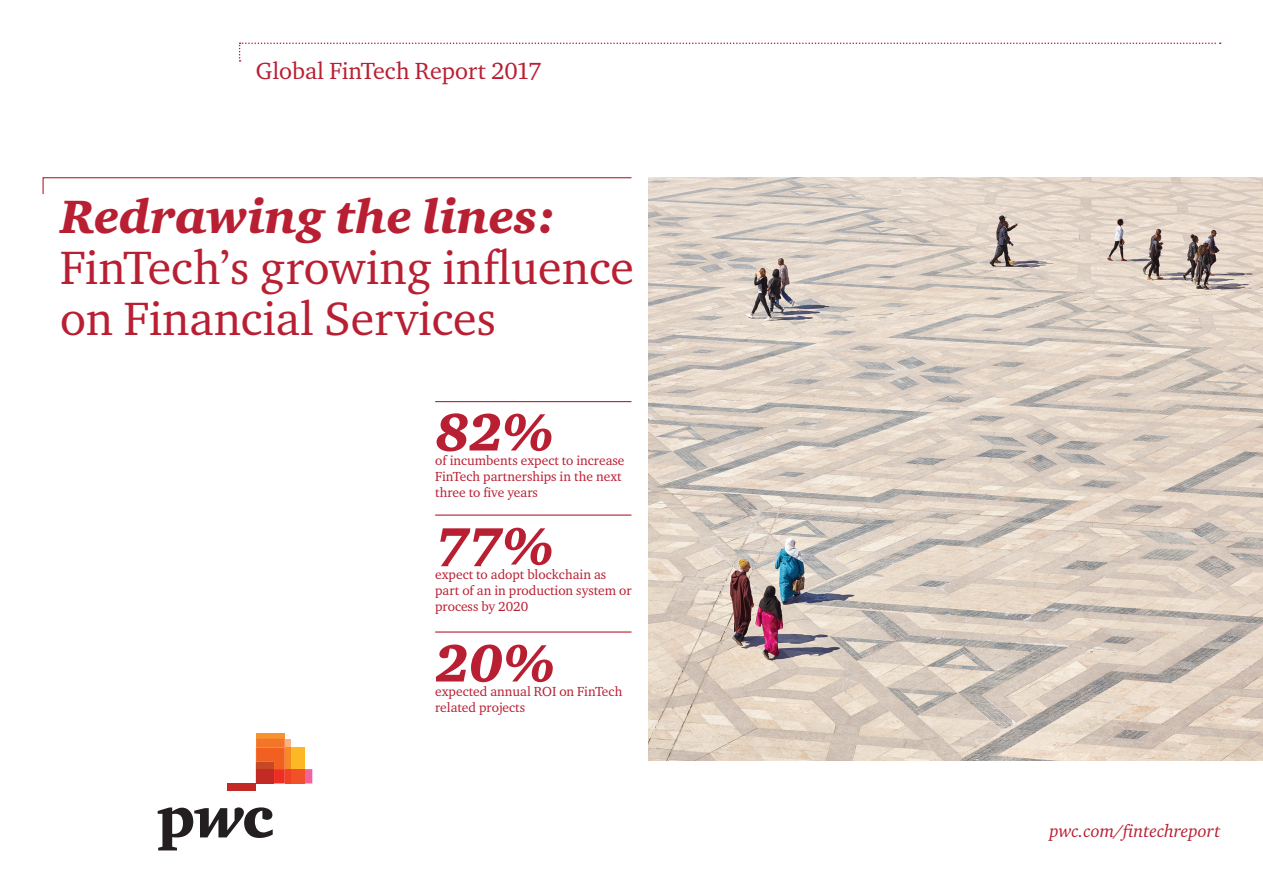
<style>
.page{position:relative;width:1263px;height:893px;background:#fff}
.page>*{position:absolute;margin:0;border:0;box-sizing:border-box;transform-origin:0 0}
.t1{font:54px "Charter ITC Blac Ital";color:#b91f33}
.t2{font:48px/51px "Charter ITC";color:#b91f33}
.t3{font:48px "Charter ITC Blac Ital";color:#b91f33}
.t4{font:24px "Charter ITC";color:#b91f33}
.t5{font:italic 18px "Charter ITC";color:#b91f33}
.t6{font:13.5px/16.2px "Charter ITC";color:#b91f33}
</style>
<div class="page">
<svg style="left:42px;top:177px;width:590px;height:17px"></svg>
<svg style="left:158px;top:807px;width:115px;height:43px"></svg>
<div style="left:256px;top:733px;width:29px;height:6px;background:#f7932e"></div>
<svg style="left:256px;top:739px;width:56px;height:44px"></svg>
<div style="left:256px;top:762px;width:18px;height:7px;background:#c54925"></div>
<div style="left:256px;top:769px;width:18px;height:14px;background:#c32a25"></div>
<div style="left:227px;top:783px;width:29px;height:8px;background:#c32a25"></div>
<svg style="left:239px;top:43px;width:982px;height:19px"></svg>
<img style="left:648px;top:177px;width:615px;height:584px">
<hr style="left:435px;top:401px;width:196px;height:1px;background:#b91f33">
<hr style="left:435px;top:514px;width:196px;height:2px;background:#b91f33">
<hr style="left:435px;top:631px;width:196px;height:2px;background:#b91f33">
<h3 class="t4" style="left:256px;top:55px;width:287px">Global FinTech Report 2017</h3>
<h2 class="t3" style="left:60px;top:187px;width:498px">Redrawing the lines:</h2>
<h2 class="t2" style="left:60px;top:241px;width:575px">FinTech’s growing influence on Financial Services</h2>
<h1 class="t1" style="left:435px;top:399px;width:121px">82%</h1>
<p class="t6" style="left:435px;top:468px;width:188px">FinTech partnerships in the next three to five years</p>
<h1 class="t1" style="left:435px;top:513px;width:121px">77%</h1>
<p class="t6" style="left:435px;top:566px;width:198px">expect to adopt blockchain as part of an in production system or process by 2020</p>
<h1 class="t1" style="left:435px;top:630px;width:122px">20%</h1>
<p class="t6" style="left:435px;top:683px;width:189px">expected annual ROI on FinTech related projects</p>
<p class="t6" style="left:435px;top:452px;width:191px">of incumbents expect to increase</p>
<h3 class="t5" style="left:1049px;top:820px;width:172px">pwc.com/fintechreport</h3>
</div>
